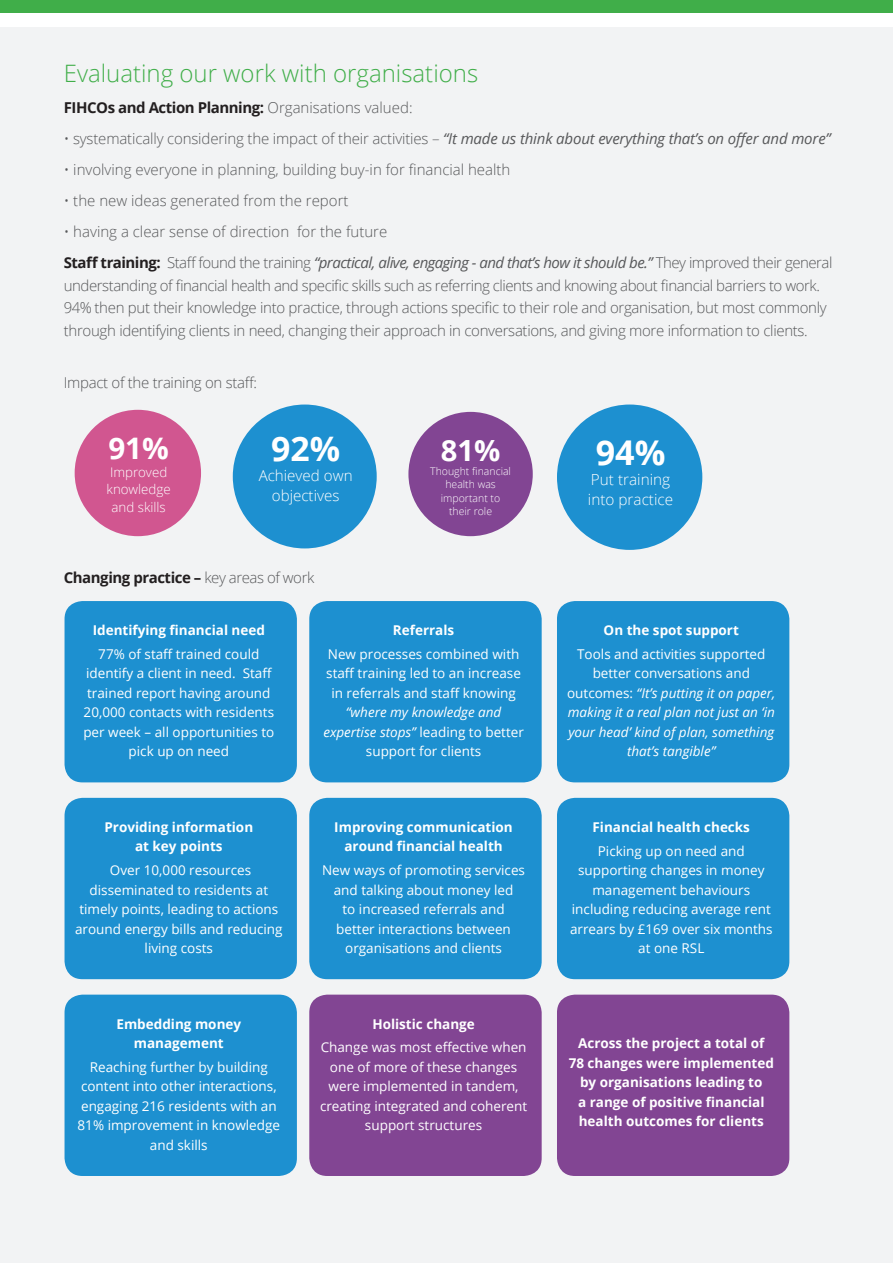
<style>
.page{position:relative;width:893px;height:1263px;background:#fff}
.page>*{position:absolute;margin:0;border:0;box-sizing:border-box;transform-origin:0 0}
.t1{font:700 34.05px "Open Sans";color:#fff}
.t2{font:700 33.75px "Open Sans";color:#fff}
.t3{font:700 29.7px "Open Sans";color:#fff}
.t4{font:700 29.25px "Open Sans";color:#fff}
.t5{font:300 24px "Open Sans";color:#40ae49}
.t6{font:300 15.3px/20.1px "Open Sans";color:#fff}
.t7{font:300 15.15px/20px "Open Sans";color:#fff;text-align:center}
.t8{font:300 15px/22.5px "Open Sans";letter-spacing:-.02em;color:#57585a}
.t9{font:300 15px "Open Sans";color:#57585a}
.t10{font:700 15px "Open Sans";letter-spacing:-.03em;color:#231f20}
.t11{font:13.5px/19.5px "Open Sans";color:#fff;text-align:center}
.t12{font:700 13.5px/19.5px "Open Sans";color:#fff;text-align:center}
.t13{font:italic 13.5px/19.5px "Open Sans";color:#fff;text-align:center}
.t14{font:300 13.35px/17.5px "Open Sans";color:#fff;text-align:center}
.t15{font:300 10.5px/13.5px "Open Sans";color:#fff;text-align:center}
.s1{font-weight:300;color:#57585a}
.s2{font-weight:400;font-style:italic}
.s3{font-weight:700;color:#231f20}
.s4{font-style:italic}
.s5{font-style:normal}
</style>
<div class="page">
<div style="left:0;top:28px;width:893px;height:1235px;background:#f2f3f4"></div>
<div style="left:0;top:0;width:893px;height:13px;background:#40ae49"></div>
<div style="left:65px;top:601px;width:232px;height:181px;background:#1d90d0;border-radius:18px"></div>
<div style="left:65px;top:798px;width:232px;height:181px;background:#1d90d0;border-radius:18px"></div>
<div style="left:65px;top:995px;width:232px;height:181px;background:#1d90d0;border-radius:18px"></div>
<div style="left:309px;top:601px;width:233px;height:181px;background:#1d90d0;border-radius:18px"></div>
<div style="left:309px;top:798px;width:233px;height:181px;background:#1d90d0;border-radius:18px"></div>
<div style="left:309px;top:995px;width:233px;height:181px;background:#824593;border-radius:18px"></div>
<div style="left:557px;top:601px;width:232px;height:181px;background:#1d90d0;border-radius:18px"></div>
<div style="left:557px;top:798px;width:232px;height:181px;background:#1d90d0;border-radius:18px"></div>
<div style="left:557px;top:995px;width:232px;height:181px;background:#824593;border-radius:18px"></div>
<div style="left:75px;top:410px;width:126px;height:126px;background:#d15690;border-radius:50%"></div>
<div style="left:233px;top:404px;width:144px;height:144px;background:#1d90d0;border-radius:50%"></div>
<div style="left:557px;top:404px;width:145px;height:146px;background:#1d90d0;border-radius:50%"></div>
<div style="left:408px;top:412px;width:125px;height:124px;background:#824593;border-radius:50%"></div>
<p class="t5" style="left:64px;top:57px;width:416px">Evaluating our work with organisations</p>
<p class="t10" style="left:64px;top:97px;width:350px">FIHCOs and Action Planning: <span class="s1">Organisations valued:</span></p>
<p class="t8" style="left:64px;top:127px;width:769px">• systematically considering the impact of their activities – <span class="s2">“It made us think about everything that’s on offer and more”</span></p>
<p class="t9" style="left:64px;top:159px;width:448px">• involving everyone in planning, building buy-in for financial health</p>
<p class="t9" style="left:64px;top:190px;width:286px">• the new ideas generated from the report</p>
<p class="t9" style="left:64px;top:221px;width:325px">• having a clear sense of direction for the future</p>
<p class="t8" style="left:64px;top:251px;width:770px"><span class="s3">Staff training:</span> Staff found the training <span class="s2">“practical, alive, engaging - and that’s how it should be.”</span> They improved their general understanding of financial health and specific skills such as referring clients and knowing about financial barriers to work.<br>94% then put their knowledge into practice, through actions specific to their role and organisation, but most commonly through identifying clients in need, changing their approach in conversations, and giving more information to clients.</p>
<p class="t8" style="left:64px;top:371px;width:195px">Impact of the training on staff:</p>
<p class="t3" style="left:108px;top:427px;width:62px">91%</p>
<p class="t14" style="left:107px;top:463px;width:66px">Improved knowledge and skills</p>
<p class="t2" style="left:271px;top:424px;width:71px">92%</p>
<p class="t7" style="left:259px;top:465px;width:95px">Achieved own objectives</p>
<p class="t4" style="left:441px;top:430px;width:61px">81%</p>
<p class="t15" style="left:430px;top:464px;width:82px">Thought financial health was important to their role</p>
<p class="t10" style="left:64px;top:567px;width:252px">Changing practice – <span class="s1">key areas of work</span></p>
<p class="t12" style="left:93px;top:620px;width:174px">Identifying financial need</p>
<p class="t11" style="left:83px;top:644px;width:192px">77% of staff trained could identify a client in need. Staff trained report having around<br>20,000 contacts with residents per week – all opportunities to pick up on need</p>
<p class="t12" style="left:393px;top:620px;width:63px">Referrals</p>
<p class="t11" style="left:323px;top:644px;width:202px">New processes combined with staff training led to an increase in referrals and staff knowing <span class="s4">“where my knowledge and expertise stops”</span> leading to better support for clients</p>
<p class="t12" style="left:104px;top:817px;width:150px">Providing information at key points</p>
<p class="t11" style="left:75px;top:860px;width:209px">Over 10,000 resources disseminated to residents at timely points, leading to actions around energy bills and reducing living costs</p>
<p class="t12" style="left:334px;top:817px;width:180px">Improving communication around financial health</p>
<p class="t11" style="left:322px;top:860px;width:204px">New ways of promoting services and talking about money led<br>to increased referrals and better interactions between organisations and clients</p>
<p class="t12" style="left:116px;top:1013px;width:126px">Embedding money management</p>
<p class="t11" style="left:78px;top:1057px;width:204px">Reaching further by building content into other interactions, engaging 216 residents with an<br>81% improvement in knowledge and skills</p>
<p class="t12" style="left:372px;top:1013px;width:104px">Holistic change</p>
<p class="t11" style="left:320px;top:1037px;width:209px">Change was most effective when one of more of these changes were implemented in tandem, creating integrated and coherent support structures</p>
<p class="t1" style="left:596px;top:428px;width:71px">94%</p>
<p class="t6" style="left:588px;top:469px;width:87px">Put training into practice</p>
<p class="t12" style="left:604px;top:620px;width:137px">On the spot support</p>
<p class="t13" style="left:567px;top:644px;width:210px"><span class="s5">Tools and activities supported better conversations and outcomes:</span> “It’s putting it on paper, making it a real plan not just an ‘in your head’ kind of plan, something that’s tangible”</p>
<p class="t12" style="left:593px;top:817px;width:159px">Financial health checks</p>
<p class="t11" style="left:570px;top:840px;width:204px">Picking up on need and supporting changes in money management behaviours including reducing average rent arrears by £169 over six months at one RSL</p>
<p class="t12" style="left:569px;top:1033px;width:207px">Across the project a total of<br>78 changes were implemented by organisations leading to<br>a range of positive financial health outcomes for clients</p>
</div>
